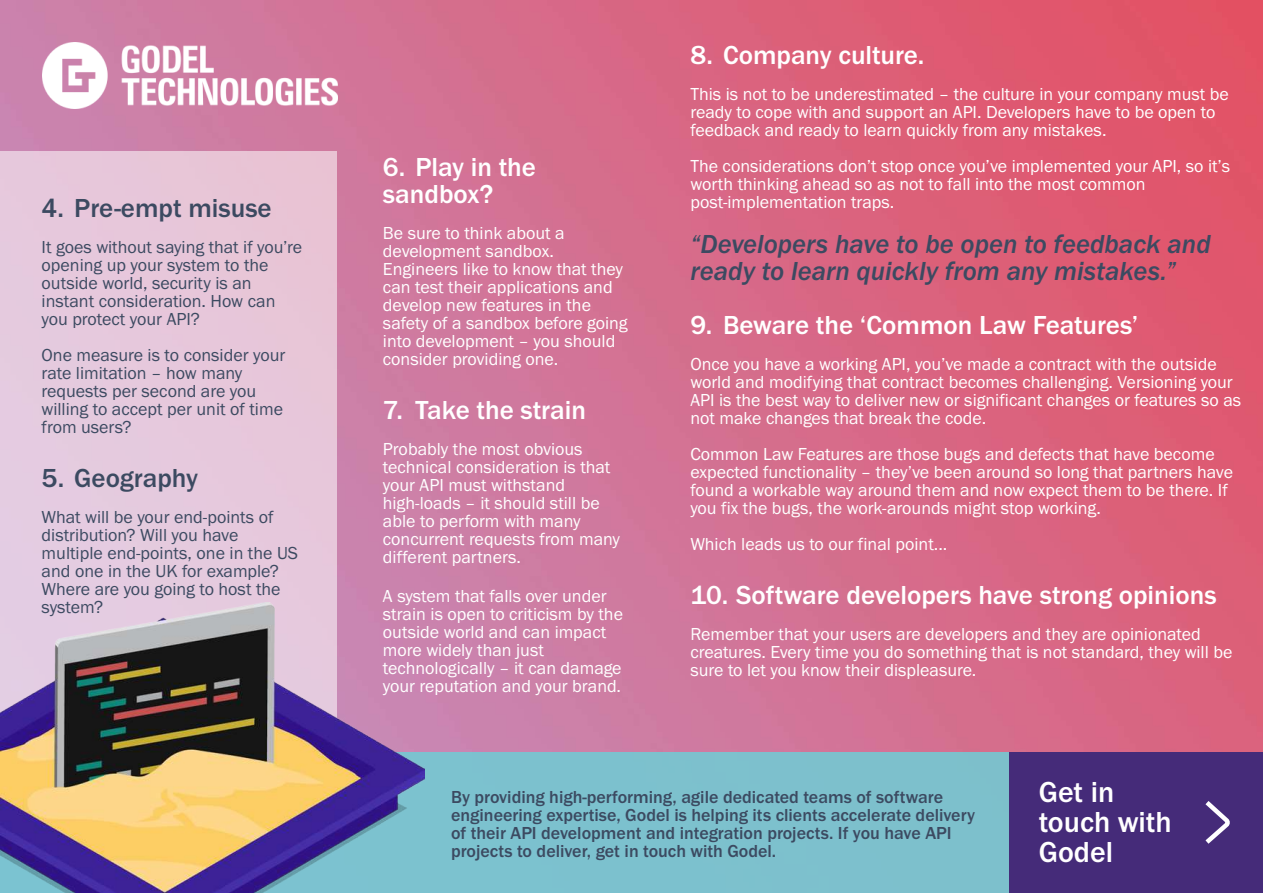
<style>
.page{position:relative;width:1263px;height:893px;background:#fff}
.page>*{position:absolute;margin:0;border:0;box-sizing:border-box;transform-origin:0 0}
.t1{font:500 30px/30px "Franklin Gothic URW";color:#fff}
.t2{font:500 27px/27px "Franklin Gothic URW";color:#fff}
.t3{font:27px/27px "Franklin Gothic URW Med Ita";color:#3c4a61}
.t4{font:500 27px "Franklin Gothic URW";color:#3c4a61}
.t5{font:18px/18px "Franklin Gothic URW Boo";color:#fff}
.t6{font:18px/18px "Franklin Gothic URW Boo";color:#3c4a61}
.t7{font:500 18px/18px "Franklin Gothic URW";color:#3c4a61}
</style>
<div class="page">
<img style="left:0;top:0;width:1263px;height:752px">
<img style="left:42px;top:42px;width:296px;height:66px">
<div style="left:0;top:151px;width:337px;height:610px;background:#e6c8dc"></div>
<div style="left:424px;top:752px;width:585px;height:141px;background:#7dc1cd"></div>
<img style="left:0;top:602px;width:424px;height:291px">
<div style="left:1009px;top:752px;width:254px;height:141px;background:#452b79"></div>
<svg style="left:1205px;top:801px;width:25px;height:43px"></svg>
<h2 class="t4" style="left:42px;top:191px;width:232px">4. Pre-empt misuse</h2>
<p class="t6" style="left:42px;top:237px;width:262px">It goes without saying that if you’re opening up your system to the outside world, security is an instant consideration. How can you protect your API?</p>
<p class="t6" style="left:42px;top:345px;width:245px">One measure is to consider your rate limitation – how many requests per second are you willing to accept per unit of time from users?</p>
<h2 class="t4" style="left:42px;top:461px;width:158px">5. Geography</h2>
<p class="t6" style="left:42px;top:507px;width:258px">What will be your end-points of distribution? Will you have multiple end-points, one in the US and one in the UK for example?<br>Where are you going to host the system?</p>
<h2 class="t2" style="left:383px;top:153px;width:155px">6. Play in the sandbox?</h2>
<p class="t5" style="left:383px;top:224px;width:246px">Be sure to think about a development sandbox.<br>Engineers like to know that they can test their applications and develop new features in the safety of a sandbox before going into development – you should consider providing one.</p>
<h2 class="t2" style="left:383px;top:396px;width:205px">7. Take the strain</h2>
<p class="t5" style="left:383px;top:440px;width:239px">Probably the most obvious technical consideration is that your API must withstand high-loads – it should still be able to perform with many concurrent requests from many different partners.</p>
<p class="t5" style="left:383px;top:587px;width:242px">A system that falls over under strain is open to criticism by the outside world and can impact more widely than just technologically – it can damage your reputation and your brand.</p>
<h2 class="t2" style="left:690px;top:41px;width:236px">8. Company culture.</h2>
<p class="t5" style="left:690px;top:84px;width:540px">This is not to be underestimated – the culture in your company must be ready to cope with and support an API. Developers have to be open to feedback and ready to learn quickly from any mistakes.</p>
<p class="t5" style="left:690px;top:156px;width:541px">The considerations don’t stop once you’ve implemented your API, so it’s worth thinking ahead so as not to fall into the most common post-implementation traps.</p>
<h2 class="t3" style="left:690px;top:230px;width:522px">“Developers have to be open to feedback and ready to learn quickly from any mistakes.”</h2>
<h2 class="t2" style="left:690px;top:311px;width:450px">9. Beware the ‘Common Law Features’</h2>
<p class="t5" style="left:690px;top:354px;width:552px">Once you have a working API, you’ve made a contract with the outside world and modifying that contract becomes challenging. Versioning your API is the best way to deliver new or significant changes or features so as not make changes that break the code.</p>
<p class="t5" style="left:690px;top:444px;width:544px">Common Law Features are those bugs and defects that have become expected functionality – they’ve been around so long that partners have found a workable way around them and now expect them to be there. If you fix the bugs, the work-arounds might stop working.</p>
<p class="t5" style="left:690px;top:534px;width:258px">Which leads us to our final point...</p>
<h2 class="t2" style="left:690px;top:581px;width:528px">10. Software developers have strong opinions</h2>
<p class="t5" style="left:690px;top:624px;width:543px">Remember that your users are developers and they are opinionated creatures. Every time you do something that is not standard, they will be sure to let you know their displeasure.</p>
<p class="t7" style="left:451px;top:787px;width:525px">By providing high-performing, agile dedicated teams of software engineering expertise, Godel is helping its clients accelerate delivery of their API development and integration projects. If you have API projects to deliver, get in touch with Godel.</p>
<h1 class="t1" style="left:1039px;top:776px;width:134px">Get in touch with<br>Godel</h1>
</div>
